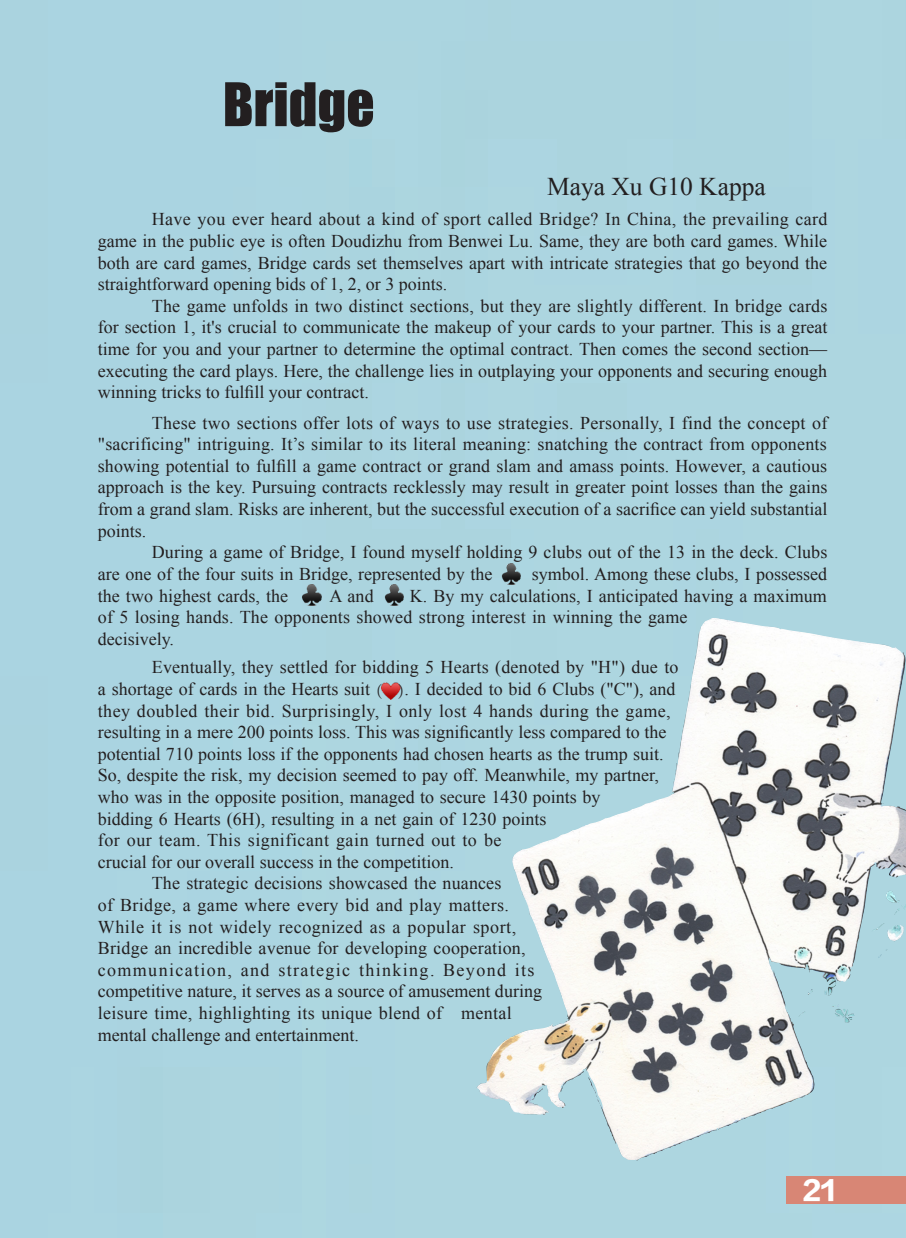
<style>
.page{position:relative;width:906px;height:1238px;background:#fff}
.page>*{position:absolute;margin:0;border:0;box-sizing:border-box;transform-origin:0 0}
.t1{font:55.5px "Impact";color:#231f20}
.t2{font:25.5px "Times New Roman";color:#231f20}
.t3{font:25.5px "FZLTTHJW GB1 0";color:#fff}
.t4{font:18px/21.6px "Times New Roman";color:#231f20}
.s1{font-family:"Adobe Song Std";font-weight:300}
</style>
<div class="page">
<img style="left:0;top:0;width:906px;height:1237px">
<img style="left:381px;top:682px;width:19px;height:17px">
<img style="left:476px;top:618px;width:236px;height:497px">
<img style="left:501px;top:564px;width:20px;height:20px">
<img style="left:302px;top:584px;width:20px;height:21px">
<img style="left:384px;top:584px;width:20px;height:21px">
<div style="left:786px;top:1176px;width:120px;height:28px;background:#d88675"></div>
<p class="t1" style="left:223px;top:61px;width:153px">Bridge</p>
<p class="t2" style="left:547px;top:169px;width:220px">Maya Xu G10 Kappa</p>
<p class="t4" style="left:98px;top:208px;width:731px;text-align:justify;text-indent:54px">Have you ever heard about a kind of sport called Bridge? In China, the prevailing card game in the public eye is often Doudizhu from Benwei Lu. Same, they are both card games. While both are card games, Bridge cards set themselves apart with intricate strategies that go beyond the straightforward opening bids of 1, 2, or 3 points.</p>
<p class="t4" style="left:98px;top:295px;width:731px;text-align:justify;text-indent:54px">The game unfolds in two distinct sections, but they are slightly different. In bridge cards for section 1, it's crucial to communicate the makeup of your cards to your partner. This is a great time for you and your partner to determine the optimal contract. Then comes the second section— executing the card plays. Here, the challenge lies in outplaying your opponents and securing enough winning tricks to fulfill your contract.</p>
<p class="t4" style="left:98px;top:411px;width:731px;text-align:justify;text-indent:54px">These two sections offer lots of ways to use strategies. Personally, I find the concept of "sacrificing" intriguing. It’s similar to its literal meaning: snatching the contract from opponents showing potential to fulfill a game contract or grand slam and amass points. However, a cautious approach is the key. Pursuing contracts recklessly may result in greater point losses than the gains from a grand slam. Risks are inherent, but the successful execution of a sacrifice can yield substantial points.</p>
<p class="t4" style="left:98px;top:541px;width:731px;text-indent:54px">During a game of Bridge, I found myself holding 9 clubs out of the 13 in the deck. Clubs are one of the four suits in Bridge, represented by the</p>
<p class="t4" style="left:532px;top:563px;width:297px">symbol. Among these clubs, I possessed</p>
<p class="t4" style="left:98px;top:584px;width:192px">the two highest cards, the</p>
<p class="t4" style="left:329px;top:584px;width:46px">A and</p>
<p class="t4" style="left:98px;top:584px;width:730px;text-indent:312px">K. By my calculations, I anticipated having a maximum of 5 losing hands. The opponents showed strong interest in winning the game<br>decisively.</p>
<p class="t4" style="left:98px;top:656px;width:582px;text-indent:54px">Eventually, they settled for bidding 5 Hearts (denoted by "H") due to a shortage of cards in the Hearts suit <span class="s1">( )</span>. I decided to bid 6 Clubs ("C"), and they doubled their bid. Surprisingly, I only lost 4 hands during the game, resulting in a mere 200 points loss. This was significantly less compared to the potential 710 points loss if the opponents had chosen hearts as the trump suit.<br>So, despite the risk, my decision seemed to pay off. Meanwhile, my partner, who was in the opposite position, managed to secure 1430 points by<br>bidding 6 Hearts (6H), resulting in a net gain of 1230 points<br>for our team. This significant gain turned out to be<br>crucial for our overall success in the competition.</p>
<p class="t4" style="left:98px;top:872px;width:446px;text-indent:54px">The strategic decisions showcased the nuances<br>of Bridge, a game where every bid and play matters.<br>While it is not widely recognized as a popular sport, Bridge an incredible avenue for developing cooperation, communication, and strategic thinking. Beyond its competitive nature, it serves as a source of amusement during leisure time, highlighting its unique blend of mental mental challenge and entertainment.</p>
<h2 class="t3" style="left:803px;top:1176px;width:34px">21</h2>
</div>
